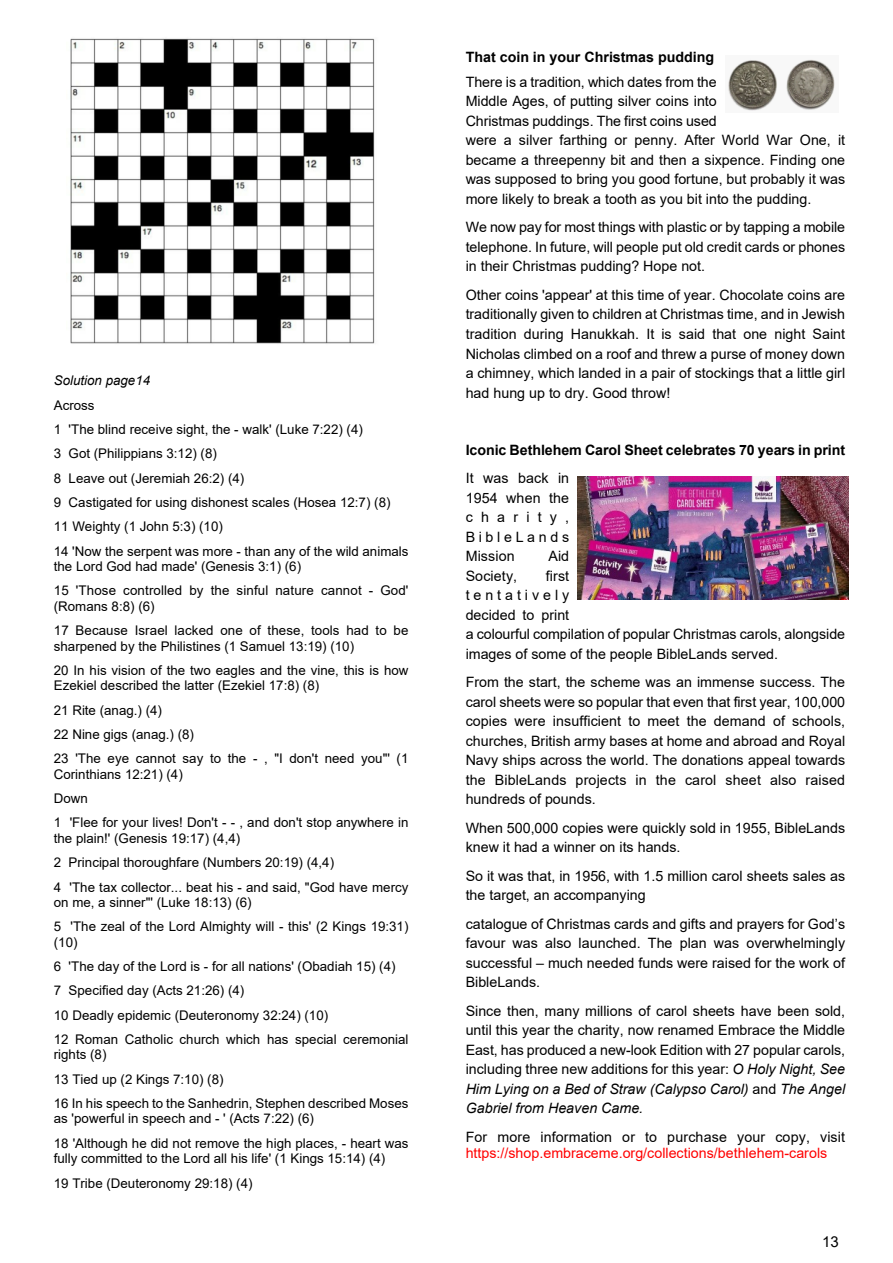
<style>
.page{position:relative;width:893px;height:1263px;background:#fff}
.page>*{position:absolute;margin:0;border:0;box-sizing:border-box;transform-origin:0 0}
.t1{font:15px "Arial";color:#000}
.t2{font:14.25px/19.5px "Arial";color:#000;text-align:justify}
.t3{font:700 14.25px "Arial";letter-spacing:-.005em;color:#000}
.t4{font:14.25px "Arial";color:#f00}
.t5{font:13.35px/24.3px "Arial";color:#000}
.t6{font:italic 13.35px "Arial";color:#000}
.s1{font-style:italic}
</style>
<div class="page">
<img style="left:728px;top:59px;width:107px;height:52px">
<img style="left:577px;top:477px;width:271px;height:122px">
<img style="left:70px;top:38px;width:305px;height:306px">
<p class="t6" style="left:54px;top:375px;width:98px">Solution page14</p>
<p class="t5" style="left:54px;top:394px;width:356px">Across<br>1 'The blind receive sight, the - walk' (Luke 7:22) (4)<br>3 Got (Philippians 3:12) (8)<br>8 Leave out (Jeremiah 26:2) (4)<br>9 Castigated for using dishonest scales (Hosea 12:7) (8)<br>11 Weighty (1 John 5:3) (10)<br>14 'Now the serpent was more - than any of the wild animals</p>
<p class="t5" style="left:54px;top:555px;width:356px">the Lord God had made' (Genesis 3:1) (6)<br>15 'Those controlled by the sinful nature cannot - God'</p>
<p class="t5" style="left:54px;top:595px;width:356px">(Romans 8:8) (6)<br>17 Because Israel lacked one of these, tools had to be</p>
<p class="t5" style="left:54px;top:635px;width:356px">sharpened by the Philistines (1 Samuel 13:19) (10)<br>20 In his vision of the two eagles and the vine, this is how</p>
<p class="t5" style="left:54px;top:675px;width:356px">Ezekiel described the latter (Ezekiel 17:8) (8)<br>21 Rite (anag.) (4)<br>22 Nine gigs (anag.) (8)<br>23 'The eye cannot say to the - , "I don't need you"' (1</p>
<p class="t5" style="left:54px;top:763px;width:356px">Corinthians 12:21) (4)<br>Down<br>1 'Flee for your lives! Don't - - , and don't stop anywhere in</p>
<p class="t5" style="left:54px;top:827px;width:356px">the plain!' (Genesis 19:17) (4,4)<br>2 Principal thoroughfare (Numbers 20:19) (4,4)<br>4 'The tax collector... beat his - and said, "God have mercy</p>
<p class="t5" style="left:54px;top:891px;width:356px">on me, a sinner"' (Luke 18:13) (6)<br>5 'The zeal of the Lord Almighty will - this' (2 Kings 19:31)</p>
<p class="t5" style="left:54px;top:931px;width:356px">(10)<br>6 'The day of the Lord is - for all nations' (Obadiah 15) (4)<br>7 Specified day (Acts 21:26) (4)<br>10 Deadly epidemic (Deuteronomy 32:24) (10)<br>12 Roman Catholic church which has special ceremonial</p>
<p class="t5" style="left:54px;top:1044px;width:356px">rights (8)<br>13 Tied up (2 Kings 7:10) (8)<br>16 In his speech to the Sanhedrin, Stephen described Moses</p>
<p class="t5" style="left:54px;top:1108px;width:356px">as 'powerful in speech and - ' (Acts 7:22) (6)<br>18 'Although he did not remove the high places, - heart was</p>
<p class="t5" style="left:54px;top:1147px;width:333px">fully committed to the Lord all his life' (1 Kings 15:14) (4)<br>19 Tribe (Deuteronomy 29:18) (4)</p>
<p class="t3" style="left:466px;top:51px;width:250px">That coin in your Christmas pudding</p>
<p class="t2" style="left:466px;top:74px;width:381px;text-align:left">There is a tradition, which dates from the<br>Middle Ages, of putting silver coins into<br>Christmas puddings. The first coins used<br>were a silver farthing or penny. After World War One, it became a threepenny bit and then a sixpence. Finding one was supposed to bring you good fortune, but probably it was more likely to break a tooth as you bit into the pudding.</p>
<p class="t2" style="left:466px;top:219px;width:381px">We now pay for most things with plastic or by tapping a mobile telephone. In future, will people put old credit cards or phones in their Christmas pudding? Hope not.</p>
<p class="t2" style="left:466px;top:287px;width:381px">Other coins 'appear' at this time of year. Chocolate coins are traditionally given to children at Christmas time, and in Jewish tradition during Hanukkah. It is said that one night Saint Nicholas climbed on a roof and threw a purse of money down a chimney, which landed in a pair of stockings that a little girl had hung up to dry. Good throw!</p>
<p class="t3" style="left:466px;top:444px;width:381px">Iconic Bethlehem Carol Sheet celebrates 70 years in print</p>
<p class="t2" style="left:466px;top:470px;width:105px">It was back in 1954 when the charity, BibleLands Mission</p>
<p class="t2" style="left:548px;top:548px;width:22px">Aid</p>
<p class="t2" style="left:466px;top:567px;width:381px;text-align:left;text-indent:80px">first<br>tentatively<br>decided to print<br>a colourful compilation of popular Christmas carols, alongside images of some of the people BibleLands served.</p>
<p class="t2" style="left:466px;top:674px;width:381px">From the start, the scheme was an immense success. The carol sheets were so popular that even that first year, 100,000 copies were insufficient to meet the demand of schools, churches, British army bases at home and abroad and Royal Navy ships across the world. The donations appeal towards the BibleLands projects in the carol sheet also raised hundreds of pounds.</p>
<p class="t2" style="left:466px;top:819px;width:381px">When 500,000 copies were quickly sold in 1955, BibleLands knew it had a winner on its hands.</p>
<p class="t2" style="left:466px;top:867px;width:381px">So it was that, in 1956, with 1.5 million carol sheets sales as the target, an accompanying</p>
<p class="t2" style="left:466px;top:915px;width:381px">catalogue of Christmas cards and gifts and prayers for God’s favour was also launched. The plan was overwhelmingly successful – much needed funds were raised for the work of BibleLands.</p>
<p class="t2" style="left:466px;top:1002px;width:381px">Since then, many millions of carol sheets have been sold, until this year the charity, now renamed Embrace the Middle East, has produced a new-look Edition with 27 popular carols, including three new additions for this year: <span class="s1">O Holy Night, See Him Lying on a Bed of Straw (Calypso Carol)</span> and <span class="s1">The Angel Gabriel from Heaven Came.</span></p>
<p class="t2" style="left:466px;top:1128px;width:381px">For more information or to purchase your copy, visit</p>
<p class="t4" style="left:466px;top:1147px;width:363px">https://shop.embraceme.org/collections/bethlehem-carols</p>
<p class="t2" style="left:466px;top:567px;width:53px">Society,</p>
<p class="t1" style="left:822px;top:1236px;width:18px">13</p>
</div>
